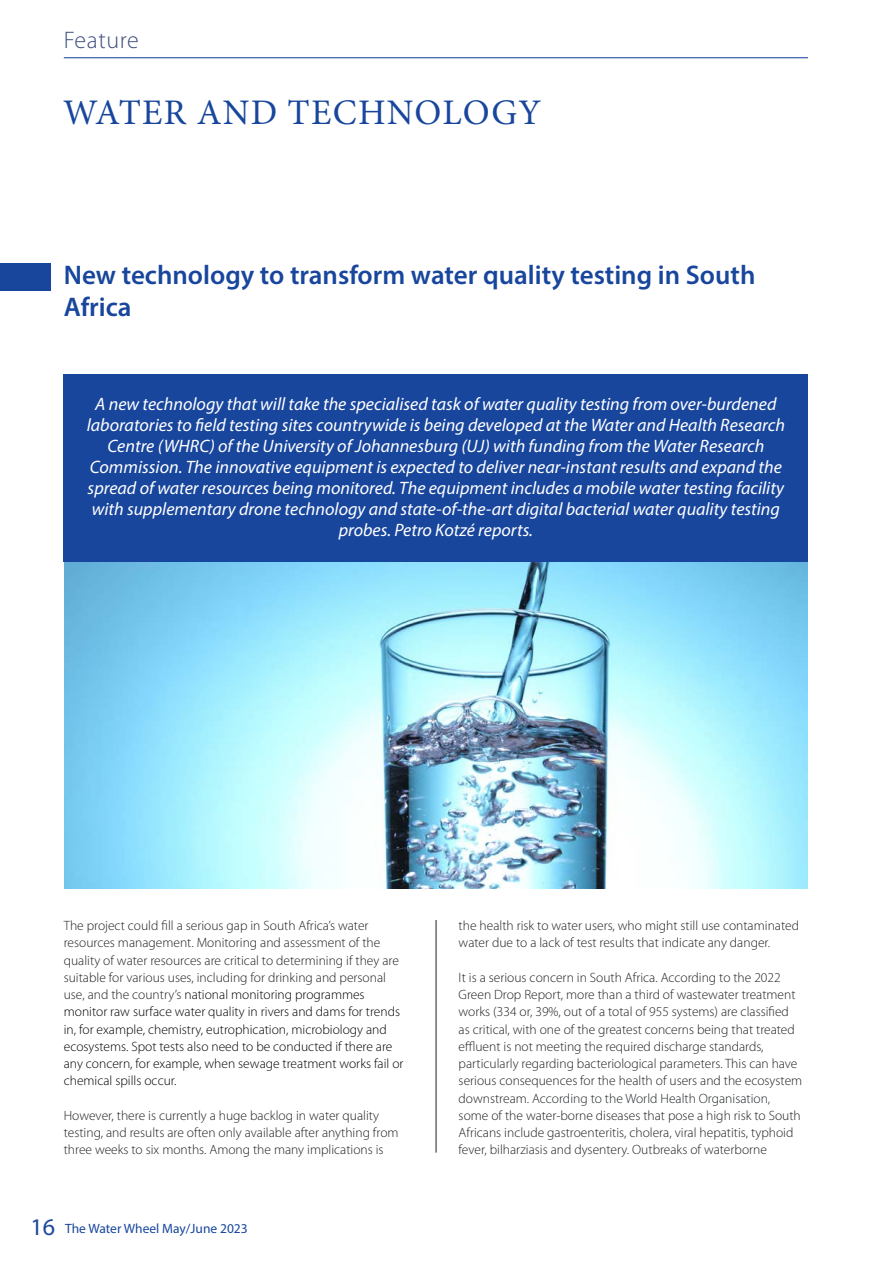
<style>
.page{position:relative;width:893px;height:1263px;background:#fff}
.page>*{position:absolute;margin:0;border:0;box-sizing:border-box;transform-origin:0 0}
.NEW_top_bar_header{font:36px "Minion Pro";letter-spacing:.035em;color:#18469d}
.Main_heading{font:600 27px/32.4px "Myriad Pro";color:#18469d}
.Top_bar_heading{font:300 24px "Myriad Pro";letter-spacing:.025em;color:#3f5080}
.heading_2{font:italic 18px/21px "Myriad Pro";color:#fff;text-align:center}
.New_body_text{font:300 13.5px/17.2px "Myriad Pro";color:#231f20}
.New_body_text-2{font:300 13.5px/17.2px "Myriad Pro";color:#000}
.t1{font:13.5px "Myriad Pro";color:#18469d}
.s1{color:#231f20}
.s2{font-size:24px}
.s3{color:#212529}
</style>
<div class="page">
<hr style="left:64px;top:57px;width:744px;height:1px;background:#18469d">
<img style="left:65px;top:562px;width:742px;height:326px">
<hr style="left:436px;top:920px;width:1px;height:233px;background:#231f20">
<div style="left:63px;top:374px;width:745px;height:188px;background:#18469d"></div>
<div style="left:0;top:264px;width:50px;height:27px;background:#18469d"></div>
<p class="Top_bar_heading" style="left:64px;top:25px;width:77px">Feature</p>
<p class="NEW_top_bar_header" style="left:63px;top:89px;width:480px">WATER AND TECHNOLOGY</p>
<p class="Main_heading" style="left:64px;top:258px;width:693px">New technology to transform water quality testing in South<br>Africa</p>
<p class="heading_2" style="left:87px;top:393px;width:700px">A new technology that will take the specialised task of water quality testing from over-burdened laboratories to field testing sites countrywide is being developed at the Water and Health Research Centre (WHRC) of the University of Johannesburg (UJ) with funding from the Water Research Commission. The innovative equipment is expected to deliver near-instant results and expand the spread of water resources being monitored. The equipment includes a mobile water testing facility with supplementary drone technology and state-of-the-art digital bacterial water quality testing probes. Petro Kotzé reports.</p>
<p class="New_body_text-2" style="left:64px;top:917px;width:341px"><span class="s1">The project could fill a serious gap in South Africa’s water resources management. Monitoring and assessment of the quality of water resources are critical to determining if they are suitable for various uses, including for drinking and personal use, and the country’s</span> national monitoring programmes monitor raw surface water quality in rivers and dams for trends in, for example, chemistry, eutrophication, microbiology and ecosystems. Spot tests also need to be conducted if there are any concern, for example, when sewage treatment works fail or chemical spills occur.</p>
<p class="New_body_text" style="left:64px;top:1107px;width:336px">However, there is currently a huge backlog in water quality testing, and results are often only available after anything from three weeks to six months. Among the many implications is</p>
<p class="t1" style="left:30px;top:1220px;width:219px"><span class="s2">16</span> The Water Wheel May/June 2023</p>
<p class="New_body_text" style="left:459px;top:917px;width:342px">the health risk to water users, who might still use contaminated water due to a lack of test results that indicate any danger.</p>
<p class="New_body_text" style="left:459px;top:969px;width:345px">It is a serious concern in South Africa. According to the 2022<br>Green Drop Report, more than a third of wastewater treatment works (334 or, 39%, out of a total of 955 systems) are classified as critical, with one of the greatest concerns being that treated effluent is not meeting the required discharge standards, particularly regarding bacteriological parameters. This can have serious consequences for the health of users and the ecosystem downstream. <span class="s3">According to the World Health Organisation, </span>some of the water-borne diseases that pose a high risk to South Africans include gastroenteritis, cholera, viral hepatitis, typhoid fever, bilharziasis and dysentery. Outbreaks of waterborne</p>
</div>
